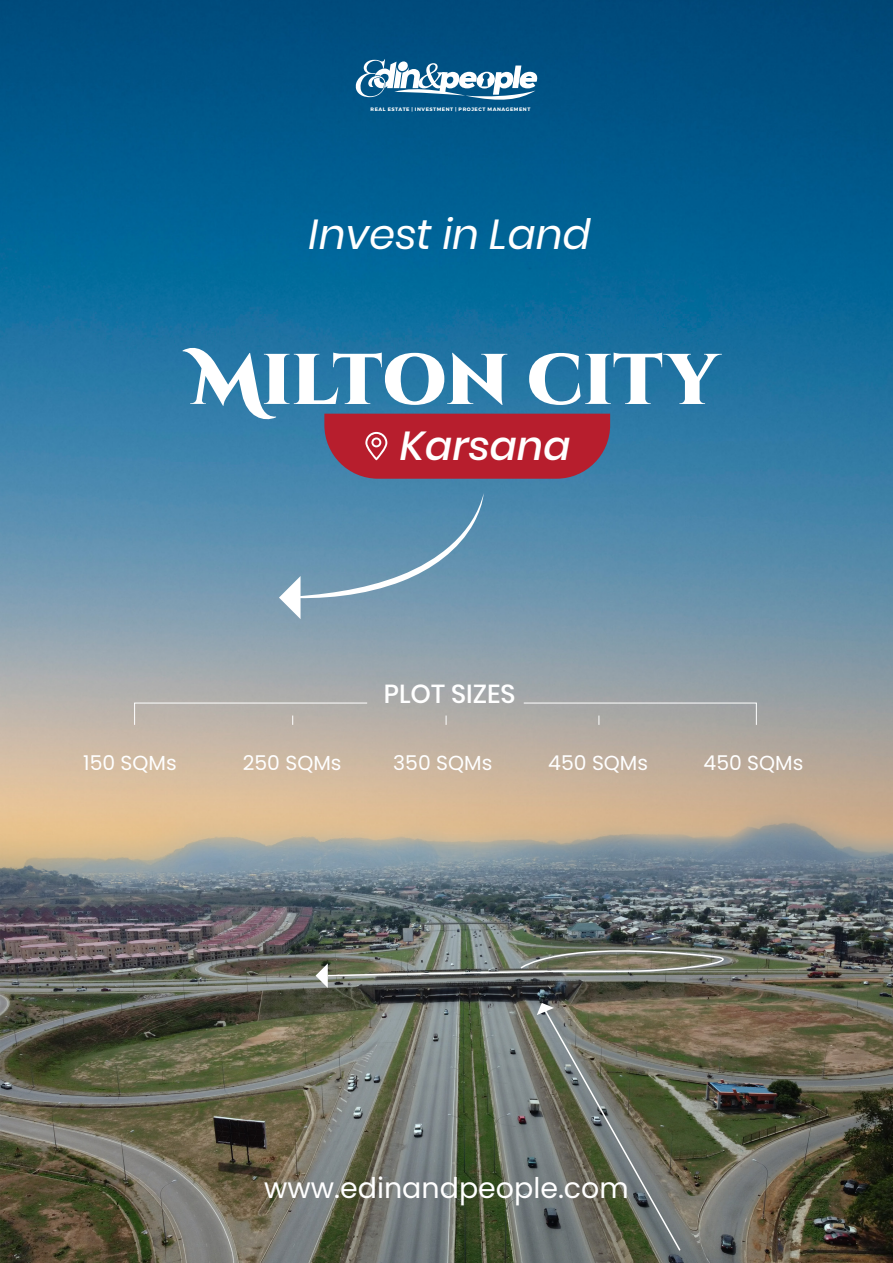
<style>
.page{position:relative;width:893px;height:1263px;background:#fff}
.page>*{position:absolute;margin:0;border:0;box-sizing:border-box;transform-origin:0 0}
.t1{font:900 71.55px "Cinzel Decorative";color:#fff}
.t2{font:italic 41.85px "Poppins";color:#fff}
.t3{font:italic 500 40.35px "Poppins";color:#fff}
.t4{font:28.5px "Poppins";color:#fff}
.t5{font:500 25.95px "Poppins";color:#fff}
.t6{font:20.4px "Poppins";color:#fff}
.t7{font:700 4.95px "Montserrat";letter-spacing:.11em;color:#fff}
</style>
<div class="page">
<img style="left:1px;top:0;width:892px;height:1263px">
<svg style="left:523px;top:702px;width:234px;height:24px"></svg>
<svg style="left:134px;top:702px;width:234px;height:24px"></svg>
<svg style="left:324px;top:414px;width:286px;height:65px"></svg>
<svg style="left:356px;top:59px;width:183px;height:44px"></svg>
<svg style="left:279px;top:493px;width:205px;height:126px"></svg>
<svg style="left:537px;top:1003px;width:145px;height:249px"></svg>
<svg style="left:316px;top:939px;width:422px;height:49px"></svg>
<p class="t7" style="left:371px;top:105px;width:161px">REAL ESTATE | INVESTMENT | PROJECT MANAGEMENT</p>
<h2 class="t2" style="left:309px;top:210px;width:283px">Invest in Land</h2>
<h1 class="t1" style="left:191px;top:334px;width:529px">Milton city</h1>
<h3 class="t3" style="left:400px;top:423px;width:172px">Karsana</h3>
<h3 class="t5" style="left:384px;top:679px;width:133px">PLOT SIZES</h3>
<h3 class="t6" style="left:83px;top:751px;width:95px">150 SQMs</h3>
<h3 class="t6" style="left:243px;top:751px;width:100px">250 SQMs</h3>
<h3 class="t6" style="left:393px;top:751px;width:101px">350 SQMs</h3>
<h3 class="t6" style="left:548px;top:751px;width:101px">450 SQMs</h3>
<h3 class="t6" style="left:703px;top:751px;width:101px">450 SQMs</h3>
<h3 class="t4" style="left:264px;top:1171px;width:366px">www.edinandpeople.com</h3>
</div>
